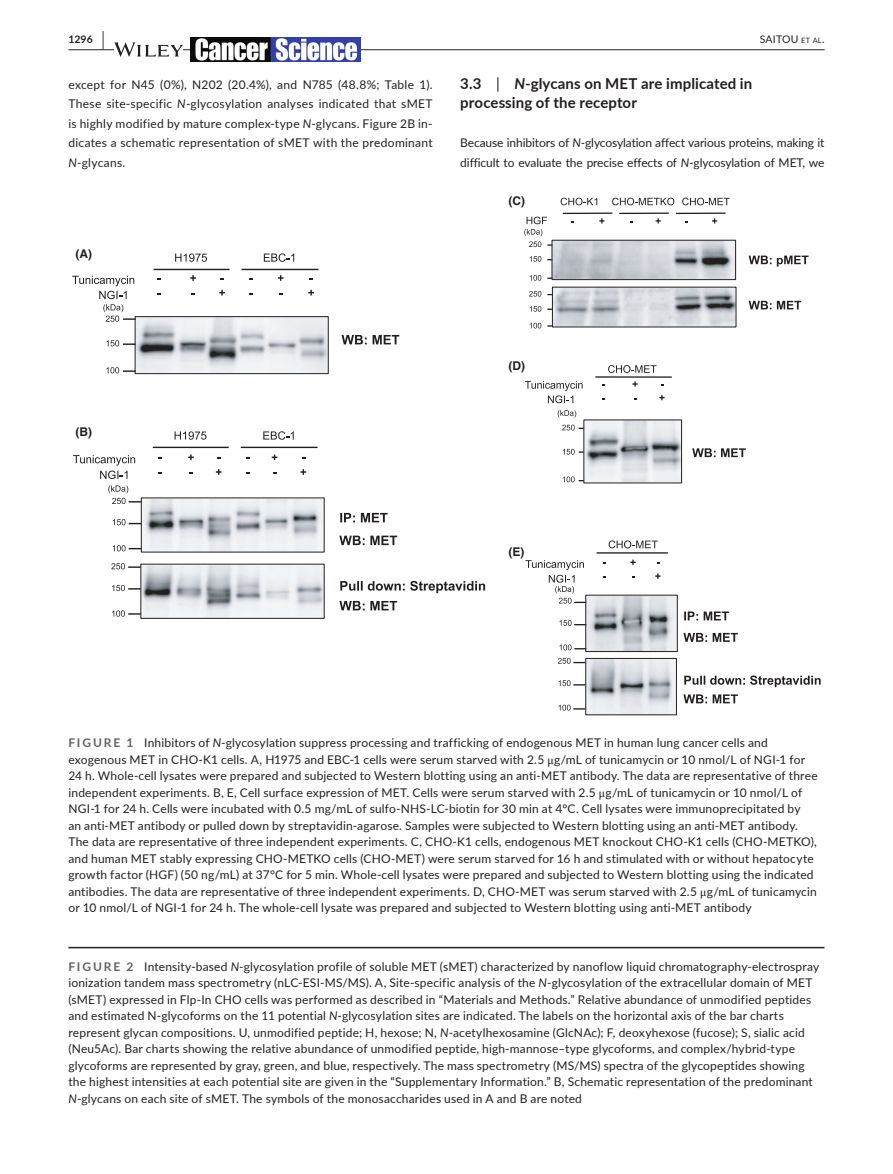
<style>
.page{position:relative;width:893px;height:1174px;background:#fff}
.page>*{position:absolute;margin:0;border:0;box-sizing:border-box;transform-origin:0 0}
.t1{font:700 15px/19.5px "Lato";letter-spacing:.005em;color:#231f20}
.t2{font:12px/16.5px "Lato";letter-spacing:.015em;color:#231f20}
.t3{font:12px/19.5px "Lato";letter-spacing:-.01em;color:#231f20}
.t4{font:700 12px "Helvetica";color:#231f20}
.t5{font:10.5px "Lato";letter-spacing:.015em;color:#231f20}
.t6{font:700 10.5px "Lato";color:#231f20}
.s1{font-size:19.5px}
.s2{font-size:7.35px}
.s3{font-style:italic}
.s4{font-weight:400}
.s5{font-weight:700;color:#636366}
.s6{font-family:"STIX"}
</style>
<div class="page">
<hr style="left:68px;top:49px;width:756px;height:1px;background:#231f20">
<svg style="left:114px;top:42px;width:69px;height:15px"></svg>
<img style="left:191px;top:38px;width:170px;height:24px">
<img style="left:135px;top:318px;width:193px;height:156px">
<svg style="left:216px;top:469px;width:6px;height:6px"></svg>
<svg style="left:300px;top:469px;width:6px;height:6px"></svg>
<svg style="left:188px;top:454px;width:6px;height:6px"></svg>
<svg style="left:272px;top:454px;width:5px;height:6px"></svg>
<svg style="left:73px;top:455px;width:62px;height:24px"></svg>
<hr style="left:153px;top:447px;width:76px;height:1px;background:#231f20">
<hr style="left:241px;top:447px;width:77px;height:1px;background:#231f20">
<svg style="left:175px;top:431px;width:31px;height:9px"></svg>
<svg style="left:263px;top:431px;width:31px;height:9px"></svg>
<svg style="left:339px;top:535px;width:58px;height:10px"></svg>
<svg style="left:339px;top:601px;width:58px;height:9px"></svg>
<svg style="left:340px;top:513px;width:48px;height:9px"></svg>
<svg style="left:340px;top:581px;width:145px;height:12px"></svg>
<svg style="left:108px;top:485px;width:217px;height:134px"></svg>
<div style="left:135px;top:316px;width:194px;height:58px;border:1px solid #231f20"></div>
<svg style="left:106px;top:340px;width:30px;height:6px"></svg>
<svg style="left:106px;top:367px;width:30px;height:6px"></svg>
<svg style="left:219px;top:290px;width:6px;height:5px"></svg>
<svg style="left:308px;top:290px;width:6px;height:5px"></svg>
<svg style="left:190px;top:275px;width:6px;height:6px"></svg>
<svg style="left:278px;top:275px;width:5px;height:6px"></svg>
<hr style="left:154px;top:269px;width:76px;height:1px;background:#231f20">
<hr style="left:242px;top:269px;width:76px;height:1px;background:#231f20">
<svg style="left:175px;top:253px;width:32px;height:9px"></svg>
<svg style="left:264px;top:253px;width:30px;height:9px"></svg>
<svg style="left:342px;top:335px;width:57px;height:9px"></svg>
<svg style="left:72px;top:276px;width:64px;height:46px"></svg>
<img style="left:553px;top:365px;width:183px;height:189px">
<hr style="left:563px;top:212px;width:49px;height:2px;background:#231f20">
<hr style="left:619px;top:212px;width:50px;height:2px;background:#231f20">
<hr style="left:676px;top:212px;width:50px;height:2px;background:#231f20">
<svg style="left:561px;top:198px;width:36px;height:7px"></svg>
<svg style="left:612px;top:198px;width:62px;height:7px"></svg>
<svg style="left:682px;top:198px;width:48px;height:7px"></svg>
<svg style="left:524px;top:217px;width:213px;height:111px"></svg>
<svg style="left:749px;top:255px;width:22px;height:9px"></svg>
<svg style="left:777px;top:255px;width:31px;height:11px"></svg>
<svg style="left:749px;top:301px;width:52px;height:8px"></svg>
<svg style="left:659px;top:395px;width:6px;height:5px"></svg>
<svg style="left:632px;top:381px;width:6px;height:6px"></svg>
<svg style="left:525px;top:381px;width:58px;height:22px"></svg>
<svg style="left:558px;top:410px;width:18px;height:7px"></svg>
<hr style="left:595px;top:376px;width:77px;height:2px;background:#231f20">
<svg style="left:608px;top:365px;width:48px;height:8px"></svg>
<svg style="left:562px;top:425px;width:22px;height:5px"></svg>
<svg style="left:563px;top:449px;width:21px;height:5px"></svg>
<svg style="left:563px;top:476px;width:21px;height:6px"></svg>
<svg style="left:692px;top:448px;width:54px;height:9px"></svg>
<hr style="left:597px;top:552px;width:71px;height:1px;background:#231f20">
<svg style="left:609px;top:540px;width:49px;height:8px"></svg>
<svg style="left:525px;top:559px;width:296px;height:156px"></svg>
<hr style="left:68px;top:946px;width:756px;height:2px;background:#231f20">
<p class="t6" style="left:68px;top:31px;width:37px">1296 <span class="s1">|</span></p>
<p class="t5" style="left:760px;top:31px;width:66px">SAITOU <span class="s2">et al</span>.</p>
<p class="t2" style="left:68px;top:74px;width:366px;line-height:19.5px;text-align:justify">except for N45 (0%), N202 (20.4%), and N785 (48.8%; Table 1).<br>These site-specific <span class="s3">N</span>-glycosylation analyses indicated that sMET is highly modified by mature complex-type <span class="s3">N</span>-glycans. Figure 2B in&shy;dicates a schematic representation of sMET with the predominant <span class="s3">N</span>-glycans.</p>
<p class="t1" style="left:460px;top:73px;width:294px">3.3 <span class="s4">|</span> <span class="s3">N</span>-glycans on MET are implicated in processing of the receptor</p>
<p class="t3" style="left:460px;top:132px;width:366px">Because inhibitors of <span class="s3">N</span>-glycosylation affect various proteins, making it difficult to evaluate the precise effects of <span class="s3">N</span>-glycosylation of MET, we</p>
<p class="t4" style="left:75px;top:244px;width:18px">(A)</p>
<p class="t4" style="left:75px;top:422px;width:18px">(B)</p>
<p class="t4" style="left:508px;top:191px;width:18px">(C)</p>
<p class="t4" style="left:508px;top:356px;width:18px">(D)</p>
<p class="t4" style="left:508px;top:542px;width:17px">(E)</p>
<p class="t2" style="left:68px;top:734px;width:751px"><span class="s5">FIGURE 1</span> Inhibitors of <span class="s3">N</span>-glycosylation suppress processing and trafficking of endogenous MET in human lung cancer cells and exogenous MET in CHO-K1 cells. A, H1975 and EBC-1 cells were serum starved with 2.5 <span class="s6">μ</span>g/mL of tunicamycin or 10 nmol/L of NGI-1 for 24 h. Whole-cell lysates were prepared and subjected to Western blotting using an anti-MET antibody. The data are representative of three independent experiments. B, E, Cell surface expression of MET. Cells were serum starved with 2.5 <span class="s6">μ</span>g/mL of tunicamycin or 10 nmol/L of NGI-1 for 24 h. Cells were incubated with 0.5 mg/mL of sulfo-NHS-LC-biotin for 30 min at 4°C. Cell lysates were immunoprecipitated by<br>an anti-MET antibody or pulled down by streptavidin-agarose. Samples were subjected to Western blotting using an anti-MET antibody.<br>The data are representative of three independent experiments. C, CHO-K1 cells, endogenous MET knockout CHO-K1 cells (CHO-METKO), and human MET stably expressing CHO-METKO cells (CHO-MET) were serum starved for 16 h and stimulated with or without hepatocyte growth factor (HGF) (50 ng/mL) at 37°C for 5 min. Whole-cell lysates were prepared and subjected to Western blotting using the indicated antibodies. The data are representative of three independent experiments. D, CHO-MET was serum starved with 2.5 <span class="s6">μ</span>g/mL of tunicamycin or 10 nmol/L of NGI-1 for 24 h. The whole-cell lysate was prepared and subjected to Western blotting using anti-MET antibody</p>
<p class="t2" style="left:68px;top:957px;width:752px"><span class="s5">FIGURE 2</span> Intensity-based <span class="s3">N</span>-glycosylation profile of soluble MET (sMET) characterized by nanoflow liquid chromatography-electrospray ionization tandem mass spectrometry (nLC-ESI-MS/MS). A, Site-specific analysis of the <span class="s3">N</span>-glycosylation of the extracellular domain of MET (sMET) expressed in Flp-In CHO cells was performed as described in “Materials and Methods.” Relative abundance of unmodified peptides and estimated N-glycoforms on the 11 potential <span class="s3">N</span>-glycosylation sites are indicated. The labels on the horizontal axis of the bar charts represent glycan compositions. U, unmodified peptide; H, hexose; N, <span class="s3">N</span>-acetylhexosamine (GlcNAc); F, deoxyhexose (fucose); S, sialic acid (Neu5Ac). Bar charts showing the relative abundance of unmodified peptide, high-mannose–type glycoforms, and complex/hybrid-type glycoforms are represented by gray, green, and blue, respectively. The mass spectrometry (MS/MS) spectra of the glycopeptides showing the highest intensities at each potential site are given in the “Supplementary Information.” B, Schematic representation of the predominant <span class="s3">N</span>-glycans on each site of sMET. The symbols of the monosaccharides used in A and B are noted</p>
</div>
